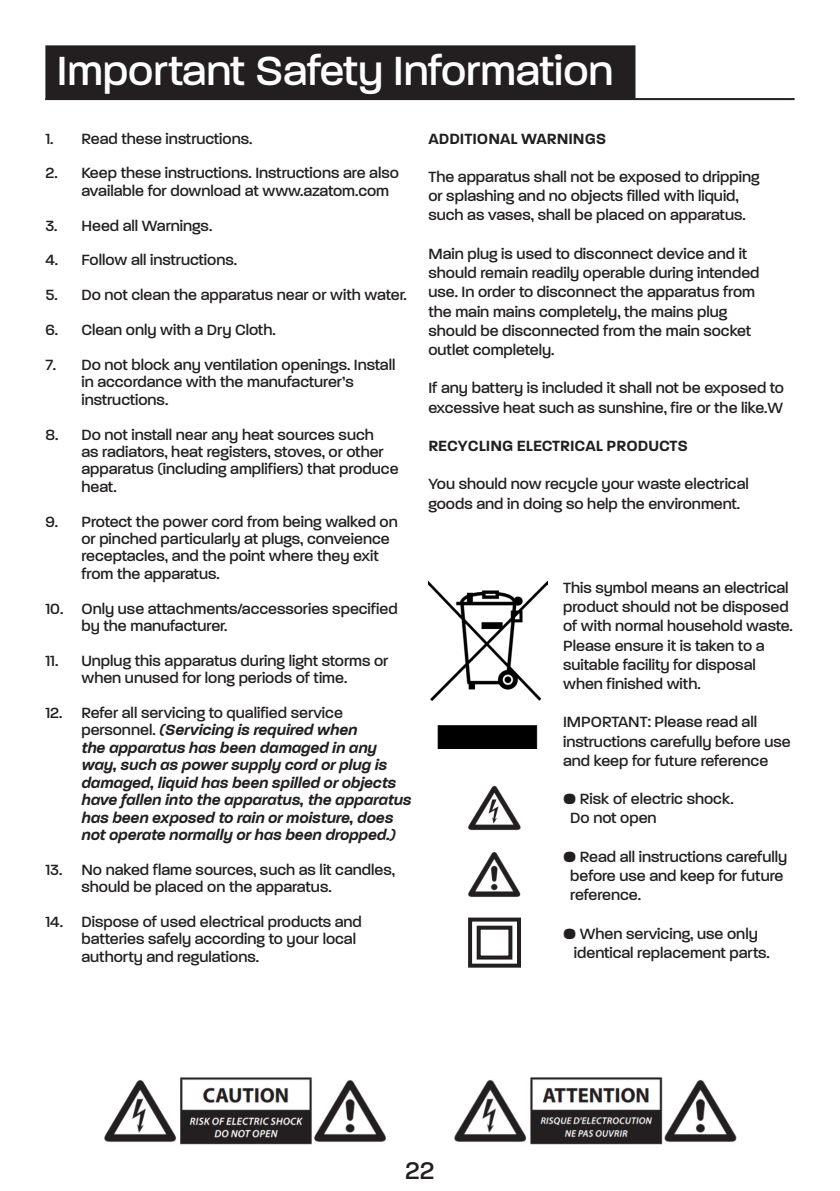
<style>
.page{position:relative;width:840px;height:1191px;background:#fff}
.page>*{position:absolute;margin:0;border:0;box-sizing:border-box;transform-origin:0 0}
.t1{font:500 44px "Paralucent";color:#fff}
.t2{font:500 26.2px "Paralucent";color:#231f20}
.t3{font:500 16px/17.4px "Paralucent";color:#231f20}
.t4{font:italic 600 16px/17.4px "Paralucent";color:#231f20}
.t5{font:600 16px "Paralucent";color:#231f20}
.s1{font-weight:500;font-style:normal}
</style>
<div class="page">
<img style="left:428px;top:581px;width:119px;height:167px">
<img style="left:104px;top:1077px;width:633px;height:68px">
<img style="left:468px;top:786px;width:52px;height:45px">
<img style="left:468px;top:852px;width:52px;height:45px">
<div style="left:468px;top:917px;width:52px;height:50px;border:4px solid #231f20"></div>
<div style="left:476px;top:925px;width:36px;height:34px;border:4px solid #231f20"></div>
<div style="left:46px;top:46px;width:588px;height:53px;background:#231f20"></div>
<div style="left:45px;top:45px;width:590px;height:55px;border:2px solid #231f20"></div>
<hr style="left:45px;top:98px;width:749px;height:2px;background:#231f20">
<p class="t1" style="left:57px;top:45px;width:558px">Important Safety Information</p>
<p class="t3" style="left:45px;top:130px;width:208px">1. Read these instructions.</p>
<p class="t3" style="left:81px;top:165px;width:319px;text-indent:-36px">2. Keep these instructions. Instructions are also available for download at www.azatom.com</p>
<p class="t3" style="left:45px;top:217px;width:168px">3. Heed all Warnings.</p>
<p class="t3" style="left:45px;top:252px;width:193px">4. Follow all instructions.</p>
<p class="t3" style="left:45px;top:286px;width:362px">5. Do not clean the apparatus near or with water.</p>
<p class="t3" style="left:45px;top:321px;width:232px">6. Clean only with a Dry Cloth.</p>
<p class="t3" style="left:81px;top:356px;width:315px;text-indent:-36px">7. Do not block any ventilation openings. Install in accordance with the manufacturer’s instructions.</p>
<p class="t3" style="left:81px;top:426px;width:318px;text-indent:-36px">8. Do not install near any heat sources such<br>as radiators, heat registers, stoves, or other apparatus (including amplifiers) that produce heat.</p>
<p class="t3" style="left:81px;top:513px;width:318px;text-indent:-36px">9. Protect the power cord from being walked on or pinched particularly at plugs, conveience receptacles, and the point where they exit from the apparatus.</p>
<p class="t3" style="left:81px;top:600px;width:317px;text-indent:-36px">10. Only use attachments/accessories specified by the manufacturer.</p>
<p class="t3" style="left:45px;top:652px;width:344px;text-align:center">11. Unplug this apparatus during light storms or when unused for long periods of time.</p>
<p class="t4" style="left:81px;top:704px;width:331px;text-indent:-36px"><span class="s1">12. Refer all servicing to qualified service personnel.</span> (Servicing is required when<br>the apparatus has been damaged in any way, such as power supply cord or plug is damaged, liquid has been spilled or objects have fallen into the apparatus, the apparatus has been exposed to rain or moisture, does not operate normally or has been dropped.)</p>
<p class="t3" style="left:81px;top:861px;width:315px;text-indent:-36px">13. No naked flame sources, such as lit candles, should be placed on the apparatus.</p>
<p class="t3" style="left:81px;top:913px;width:282px;text-indent:-36px">14. Dispose of used electrical products and batteries safely according to your local authorty and regulations.</p>
<p class="t5" style="left:428px;top:129px;width:179px">ADDITIONAL WARNINGS</p>
<p class="t3" style="left:428px;top:168px;width:332px">The apparatus shall not be exposed to dripping</p>
<p class="t3" style="left:428px;top:187px;width:312px">or splashing and no objects filled with liquid,</p>
<p class="t3" style="left:428px;top:207px;width:318px">such as vases, shall be placed on apparatus.</p>
<p class="t3" style="left:428px;top:245px;width:320px">Main plug is used to disconnect device and it</p>
<p class="t3" style="left:428px;top:264px;width:332px">should remain readily operable during intended</p>
<p class="t3" style="left:428px;top:283px;width:328px">use. In order to disconnect the apparatus from</p>
<p class="t3" style="left:428px;top:303px;width:300px">the main mains completely, the mains plug</p>
<p class="t3" style="left:428px;top:322px;width:324px">should be disconnected from the main socket</p>
<p class="t3" style="left:428px;top:341px;width:127px">outlet completely.</p>
<p class="t3" style="left:428px;top:379px;width:357px">If any battery is included it shall not be exposed to</p>
<p class="t3" style="left:428px;top:399px;width:356px">excessive heat such as sunshine, fire or the like.W</p>
<p class="t5" style="left:428px;top:436px;width:261px">RECYCLING ELECTRICAL PRODUCTS</p>
<p class="t3" style="left:428px;top:474px;width:322px;line-height:19.2px">You should now recycle your waste electrical goods and in doing so help the environment.</p>
<p class="t3" style="left:562px;top:578px;width:231px;line-height:19.2px">This symbol means an electrical product should not be disposed of with normal household waste.<br>Please ensure it is taken to a suitable facility for disposal when finished with.</p>
<p class="t3" style="left:562px;top:712px;width:229px;line-height:19.2px">IMPORTANT: Please read all instructions carefully before use and keep for future reference</p>
<p class="t3" style="left:562px;top:790px;width:172px">• Risk of electric shock.</p>
<p class="t3" style="left:570px;top:809px;width:88px">Do not open</p>
<p class="t3" style="left:562px;top:848px;width:226px">• Read all instructions carefully</p>
<p class="t3" style="left:570px;top:867px;width:214px">before use and keep for future</p>
<p class="t3" style="left:570px;top:886px;width:72px">reference.</p>
<p class="t3" style="left:562px;top:924px;width:196px">• When servicing, use only</p>
<p class="t3" style="left:573px;top:944px;width:197px">identical replacement parts.</p>
<h2 class="t2" style="left:405px;top:1155px;width:31px">22</h2>
</div>
